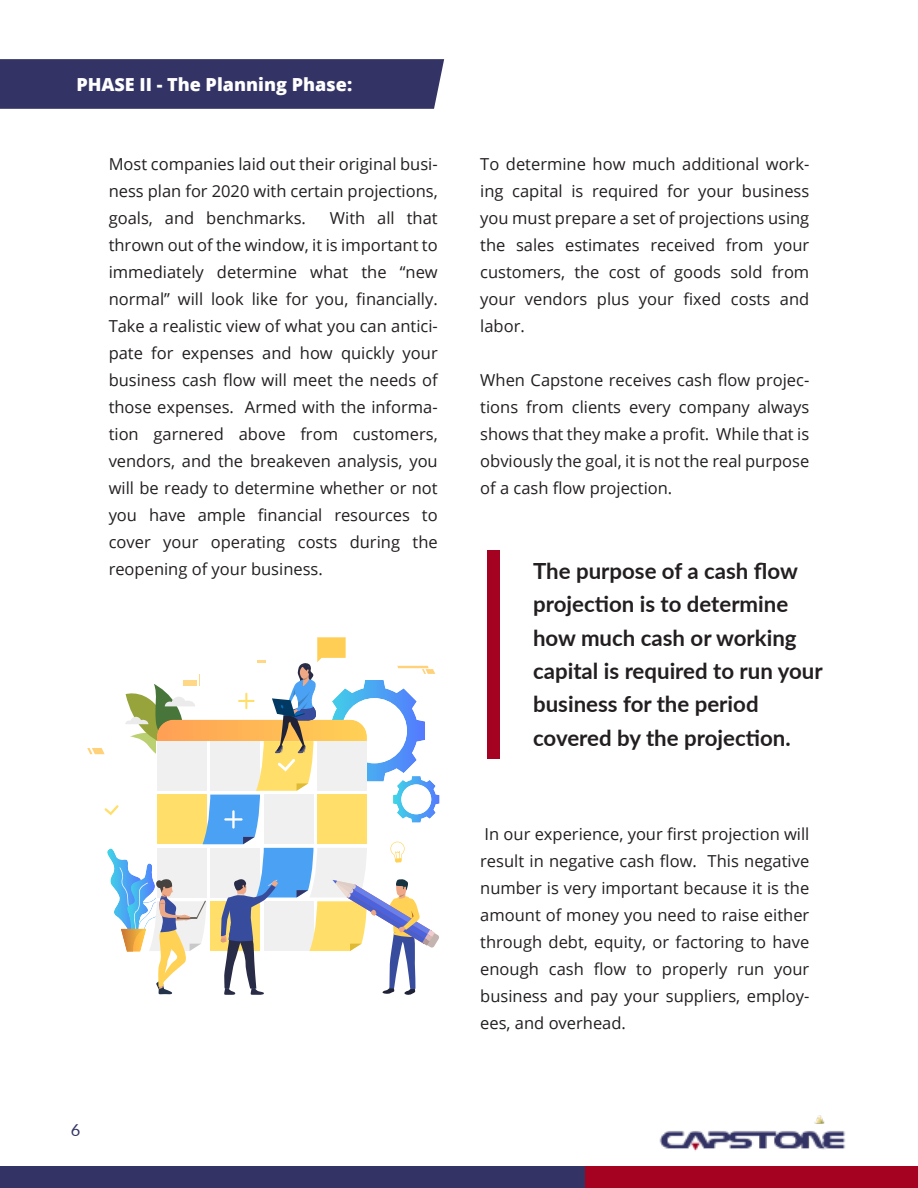
<style>
.page{position:relative;width:918px;height:1188px;background:#fff}
.page>*{position:absolute;margin:0;border:0;box-sizing:border-box;transform-origin:0 0}
.t1{font:700 22.2px/33.3px "Lato";color:#231f20}
.t2{font:800 18px "Open Sans";color:#fff}
.t3{font:16.5px/27px "Open Sans";color:#231f20;text-align:justify}
.t4{font:16.5px "Lato";color:#333465}
</style>
<div class="page">
<div style="left:487px;top:550px;width:13px;height:209px;background:#a50221"></div>
<div style="left:0;top:59px;width:444px;height:50px;background:#333465"></div>
<svg style="left:87px;top:637px;width:353px;height:358px"></svg>
<img style="left:659px;top:1115px;width:187px;height:36px">
<div style="left:0;top:1167px;width:918px;height:21px;background:#333465"></div>
<div style="left:585px;top:1167px;width:333px;height:21px;background:#a50221"></div>
<p class="t2" style="left:76px;top:77px;width:277px">PHASE II - The Planning Phase:</p>
<p class="t3" style="left:109px;top:150px;width:331px">Most companies laid out their original busi&shy;ness plan for 2020 with certain projections, goals, and benchmarks.</p>
<p class="t3" style="left:109px;top:207px;width:331px;text-indent:221px">With all that thrown out of the window, it is important to immediately determine what the “new normal” will look like for you, financially.<br>Take a realistic view of what you can antici&shy;pate for expenses and how quickly your business cash flow will meet the needs of those expenses. Armed with the informa&shy;tion garnered above from customers, vendors, and the breakeven analysis, you will be ready to determine whether or not you have ample financial resources to cover your operating costs during the reopening of your business.</p>
<p class="t4" style="left:71px;top:1124px;width:11px">6</p>
<p class="t3" style="left:480px;top:152px;width:331px">To determine how much additional work&shy;ing capital is required for your business you must prepare a set of projections using the sales estimates received from your customers, the cost of goods sold from your vendors plus your fixed costs and labor.</p>
<p class="t3" style="left:480px;top:366px;width:331px">When Capstone receives cash flow projec&shy;tions from clients every company always shows that they make a profit. While that is obviously the goal, it is not the real purpose of a cash flow projection.</p>
<h1 class="t1" style="left:533px;top:553px;width:291px">The purpose of a cash flow projection is to determine how much cash or working capital is required to run your business for the period covered by the projection.</h1>
<p class="t3" style="left:480px;top:820px;width:331px">In our experience, your first projection will result in negative cash flow. This negative number is very important because it is the amount of money you need to raise either through debt, equity, or factoring to have enough cash flow to properly run your business and pay your suppliers, employ&shy;ees, and overhead.</p>
</div>
